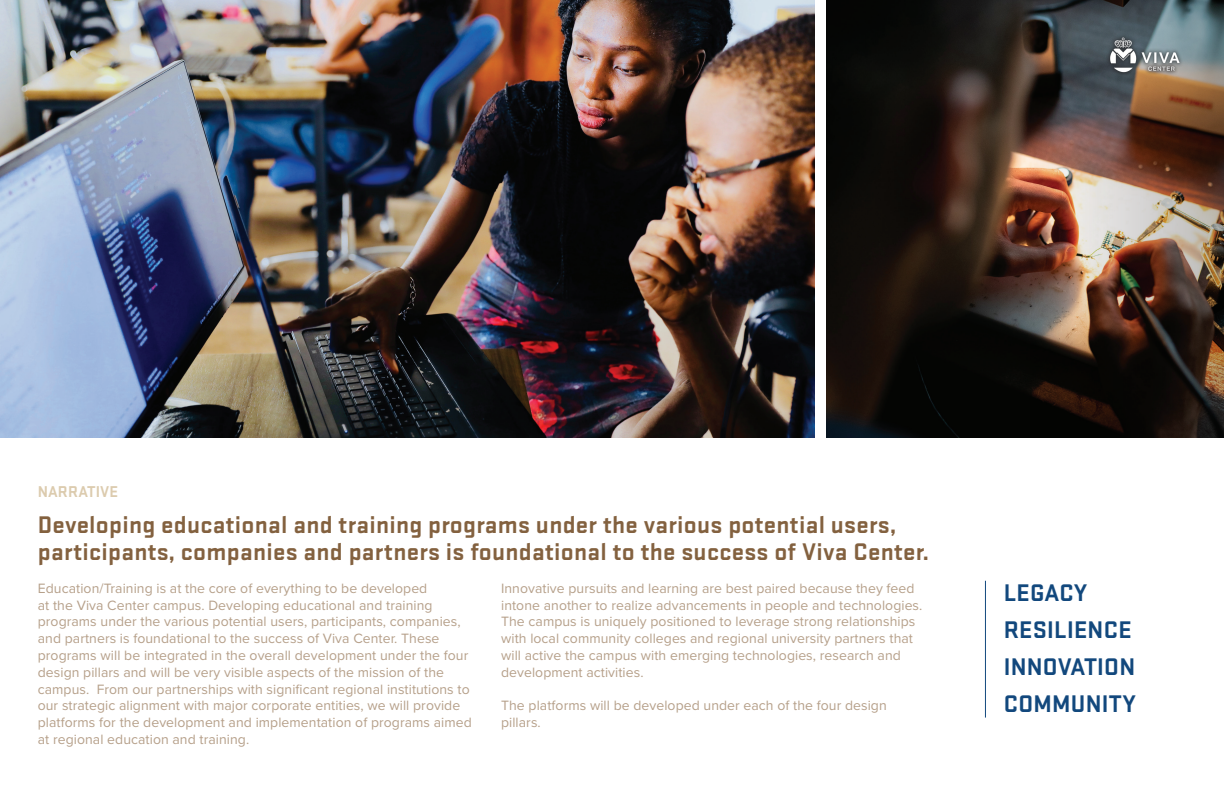
<style>
.page{position:relative;width:1224px;height:792px;background:#fff}
.page>*{position:absolute;margin:0;border:0;box-sizing:border-box;transform-origin:0 0}
.t1{font:700 25px/27px "Stratum 1";letter-spacing:.01em;color:#83613f}
.t2{font:700 25px/37px "Stratum 1";letter-spacing:.01em;color:#12487d}
.t3{font:700 16.3px "Stratum 1";letter-spacing:.005em;color:#dccbae}
.t4{font:14px/16.8px "Proxima Nova";letter-spacing:.005em;color:#b6a08a}
</style>
<div class="page">
<img style="left:0;top:0;width:815px;height:438px">
<img style="left:827px;top:0;width:201px;height:438px">
<img style="left:1028px;top:0;width:196px;height:438px">
<img style="left:1103px;top:34px;width:83px;height:45px">
<hr style="left:985px;top:581px;width:1px;height:137px;background:#12487d">
<p class="t3" style="left:38px;top:481px;width:82px">NARRATIVE</p>
<h1 class="t1" style="left:38px;top:509px;width:893px">Developing educational and training programs under the various potential users, participants, companies and partners is foundational to the success of Viva Center.</h1>
<p class="t4" style="left:38px;top:579px;width:436px">Education/Training is at the core of everything to be developed<br>at the Viva Center campus. Developing educational and training programs under the various potential users, participants, companies, and partners is foundational to the success of Viva Center. These programs will be integrated in the overall development under the four design pillars and will be very visible aspects of the mission of the campus. From our partnerships with significant regional institutions to our strategic alignment with major corporate entities, we will provide platforms for the development and implementation of programs aimed at regional education and training.</p>
<p class="t4" style="left:501px;top:579px;width:423px">Innovative pursuits and learning are best paired because they feed intone another to realize advancements in people and technologies.<br>The campus is uniquely positioned to leverage strong relationships with local community colleges and regional university partners that will active the campus with emerging technologies, research and development activities.</p>
<p class="t4" style="left:501px;top:697px;width:387px">The platforms will be developed under each of the four design pillars.</p>
<h1 class="t2" style="left:1004px;top:573px;width:134px">LEGACY<br>RESILIENCE<br>INNOVATION<br>COMMUNITY</h1>
</div>
